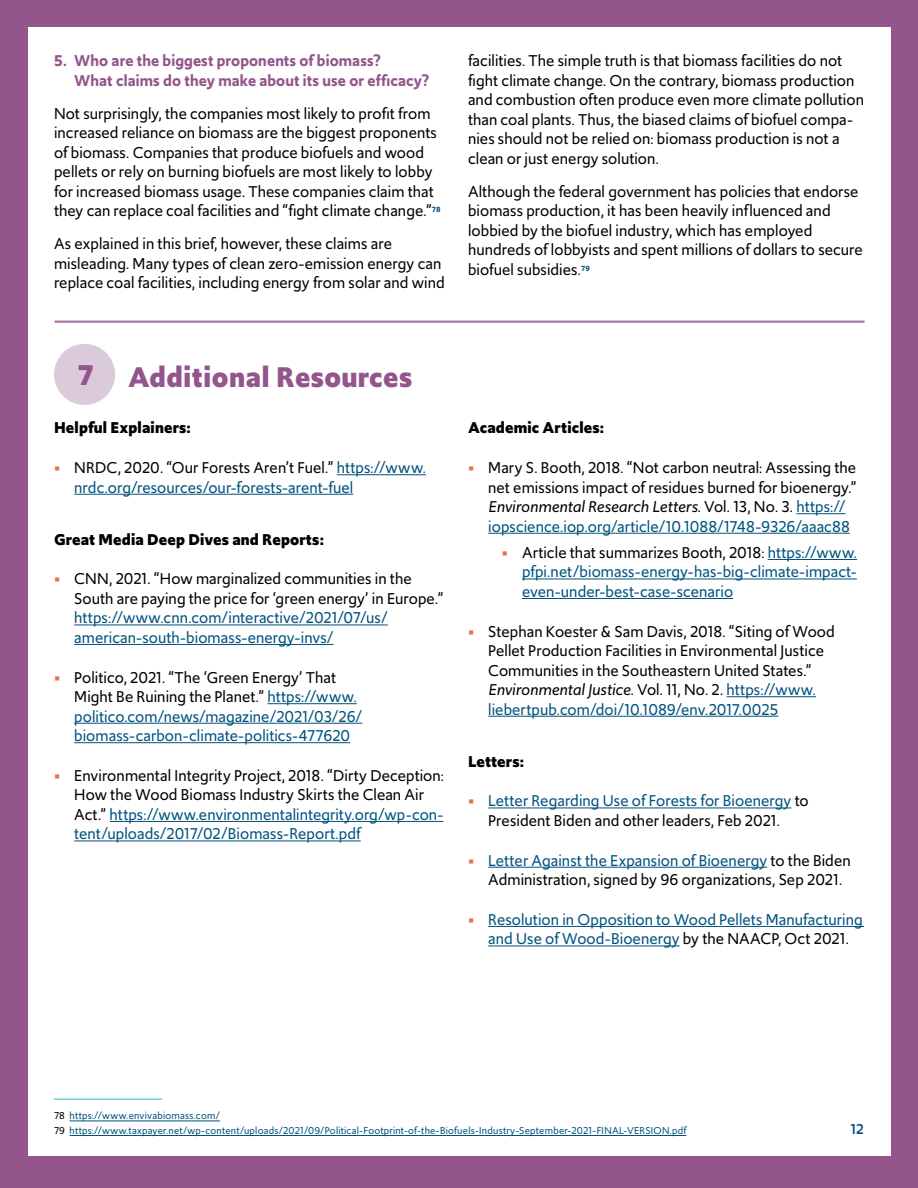
<style>
.page{position:relative;width:918px;height:1188px;background:#94558c}
.page>*{position:absolute;margin:0;border:0;box-sizing:border-box;transform-origin:0 0}
.t1{font:700 30px "Upgrade";letter-spacing:.015em;color:#94558c}
.t2{font:16.5px/19.5px "Upgrade";letter-spacing:.005em;color:#000}
.t3{font:16.5px/19.5px "Upgrade";letter-spacing:.005em;color:#00537e}
.t4{font:600 16.5px/19.5px "Upgrade";letter-spacing:.01em;color:#94558c}
.t5{font:700 16.5px "Upgrade";letter-spacing:.01em;color:#000}
.t6{font:500 15px "Upgrade";color:#00527d}
.t7{font:10.5px/14.5px "Upgrade";letter-spacing:.02em;color:#00537e}
.s1{font-weight:700;font-size:18px;color:#e76f54}
.s2{color:#000}
.s3{color:#00537e}
.s4{font-style:italic}
</style>
<div class="page">
<div style="left:28px;top:27px;width:863px;height:1129px;background:#fff"></div>
<hr style="left:54px;top:1098px;width:108px;height:2px;background:#77ced7">
<hr style="left:70px;top:1121px;width:150px;height:1px;background:#00527d">
<hr style="left:70px;top:1135px;width:616px;height:1px;background:#00527d">
<div style="left:54px;top:344px;width:61px;height:61px;background:#dbcada;border-radius:50%"></div>
<hr style="left:337px;top:474px;width:89px;height:1px;background:#00527d">
<hr style="left:74px;top:494px;width:279px;height:1px;background:#00527d">
<hr style="left:74px;top:625px;width:314px;height:1px;background:#00527d">
<hr style="left:74px;top:644px;width:260px;height:1px;background:#00527d">
<hr style="left:267px;top:703px;width:90px;height:1px;background:#00527d">
<hr style="left:74px;top:723px;width:288px;height:1px;background:#00527d">
<hr style="left:74px;top:742px;width:276px;height:1px;background:#00527d">
<hr style="left:110px;top:821px;width:334px;height:1px;background:#00527d">
<hr style="left:74px;top:841px;width:287px;height:1px;background:#00527d">
<hr style="left:796px;top:513px;width:50px;height:1px;background:#00527d">
<hr style="left:488px;top:533px;width:362px;height:1px;background:#00527d">
<hr style="left:768px;top:559px;width:89px;height:1px;background:#00527d">
<hr style="left:522px;top:579px;width:335px;height:1px;background:#00527d">
<hr style="left:522px;top:598px;width:211px;height:1px;background:#00527d">
<hr style="left:727px;top:696px;width:89px;height:1px;background:#00527d">
<hr style="left:488px;top:716px;width:290px;height:1px;background:#00527d">
<hr style="left:488px;top:808px;width:303px;height:1px;background:#00527d">
<hr style="left:488px;top:867px;width:279px;height:1px;background:#00527d">
<hr style="left:488px;top:926px;width:376px;height:1px;background:#00527d">
<hr style="left:488px;top:946px;width:192px;height:1px;background:#00527d">
<hr style="left:55px;top:321px;width:810px;height:1px;background:#94558c">
<hr style="left:55px;top:322px;width:810px;height:1px;background:#94558c">
<p class="t4" style="left:74px;top:51px;width:357px;text-indent:-20px">5. Who are the biggest proponents of biomass?<br>What claims do they make about its use or efficacy?</p>
<p class="t2" style="left:54px;top:104px;width:388px">Not surprisingly, the companies most likely to profit from increased reliance on biomass are the biggest proponents of biomass. Companies that produce biofuels and wood pellets or rely on burning biofuels are most likely to lobby for increased biomass usage. These companies claim that they can replace coal facilities and “fight climate change.”<sup>78</sup></p>
<p class="t2" style="left:54px;top:234px;width:392px">As explained in this brief, however, these claims are misleading. Many types of clean zero-emission energy can replace coal facilities, including energy from solar and wind</p>
<p class="t2" style="left:468px;top:51px;width:397px">facilities. The simple truth is that biomass facilities do not fight climate change. On the contrary, biomass production and combustion often produce even more climate pollution than coal plants. Thus, the biased claims of biofuel compa&shy;nies should not be relied on: biomass production is not a clean or just energy solution.</p>
<p class="t2" style="left:468px;top:182px;width:396px">Although the federal government has policies that endorse biomass production, it has been heavily influenced and lobbied by the biofuel industry, which has employed hundreds of lobbyists and spent millions of dollars to secure biofuel subsidies.<sup>79</sup></p>
<h1 class="t1" style="left:78px;top:357px;width:336px">7 Additional Resources</h1>
<p class="t5" style="left:54px;top:417px;width:138px">Helpful Explainers:</p>
<p class="t3" style="left:74px;top:458px;width:353px;text-indent:-20px"><span class="s1">•</span> <span class="s2">NRDC, 2020. “Our Forests Aren’t Fuel.”</span> https://www. nrdc.org/resources/our-forests-arent-fuel</p>
<p class="t5" style="left:54px;top:528px;width:272px">Great Media Deep Dives and Reports:</p>
<p class="t2" style="left:74px;top:569px;width:371px;text-indent:-20px"><span class="s1">•</span> CNN, 2021. “How marginalized communities in the<br>South are paying the price for ‘green energy’ in Europe.”</p>
<p class="t3" style="left:74px;top:608px;width:315px">https://www.cnn.com/interactive/2021/07/us/ american-south-biomass-energy-invs/</p>
<p class="t3" style="left:74px;top:667px;width:290px;text-indent:-20px"><span class="s1">•</span> <span class="s2">Politico, 2021. “The ‘Green Energy’ That Might Be Ruining the Planet.”</span> https://www. politico.com/news/magazine/2021/03/26/ biomass-carbon-climate-politics-477620</p>
<p class="t2" style="left:74px;top:766px;width:371px;text-indent:-20px"><span class="s1">•</span> Environmental Integrity Project, 2018. “Dirty Deception:<br>How the Wood Biomass Industry Skirts the Clean Air Act.” <span class="s3">https://www.environmentalintegrity.org/wp-con&shy;tent/uploads/2017/02/Biomass-Report.pdf</span></p>
<p class="t5" style="left:468px;top:417px;width:138px">Academic Articles:</p>
<p class="t2" style="left:488px;top:458px;width:370px;text-indent:-20px"><span class="s1">•</span> Mary S. Booth, 2018. “Not carbon neutral: Assessing the net emissions impact of residues burned for bioenergy.” <span class="s4">Environmental Research Letters</span>. Vol. 13, No. 3. <span class="s3">https:// iopscience.iop.org/article/10.1088/1748-9326/aaac88</span></p>
<p class="t3" style="left:522px;top:543px;width:337px;text-align:justify;text-indent:-20px"><span class="s1">•</span> <span class="s2">Article that summarizes Booth, 2018:</span> https://www. pfpi.net/biomass-energy-has-big-climate-impact&shy;even-under-best-case-scenario</p>
<p class="t2" style="left:488px;top:621px;width:348px;text-indent:-20px"><span class="s1">•</span> Stephan Koester &amp; Sam Davis, 2018. “Siting of Wood Pellet Production Facilities in Environmental Justice Communities in the Southeastern United States.” <span class="s4">Environmental Justice</span>. Vol. 11, No. 2. <span class="s3">https://www. liebertpub.com/doi/10.1089/env.2017.0025</span></p>
<p class="t5" style="left:468px;top:750px;width:58px">Letters:</p>
<p class="t2" style="left:468px;top:791px;width:342px;text-align:center"><span class="s1">•</span> <span class="s3">Letter Regarding Use of Forests for Bioenergy</span> to<br>President Biden and other leaders, Feb 2021.</p>
<p class="t2" style="left:488px;top:850px;width:364px;text-indent:-20px"><span class="s1">•</span> <span class="s3">Letter Against the Expansion of Bioenergy</span> to the Biden<br>Administration, signed by 96 organizations, Sep 2021.</p>
<p class="t3" style="left:468px;top:910px;width:396px;text-align:center"><span class="s1">•</span> Resolution in Opposition to Wood Pellets Manufacturing and Use of Wood-Bioenergy <span class="s2">by the NAACP, Oct 2021.</span></p>
<p class="t7" style="left:54px;top:1109px;width:634px"><span class="s2">78</span> https://www.envivabiomass.com/<br><span class="s2">79</span> https://www.taxpayer.net/wp-content/uploads/2021/09/Political-Footprint-of-the-Biofuels-Industry-September-2021-FINAL-VERSION.pdf</p>
<p class="t6" style="left:851px;top:1119px;width:15px">12</p>
</div>
